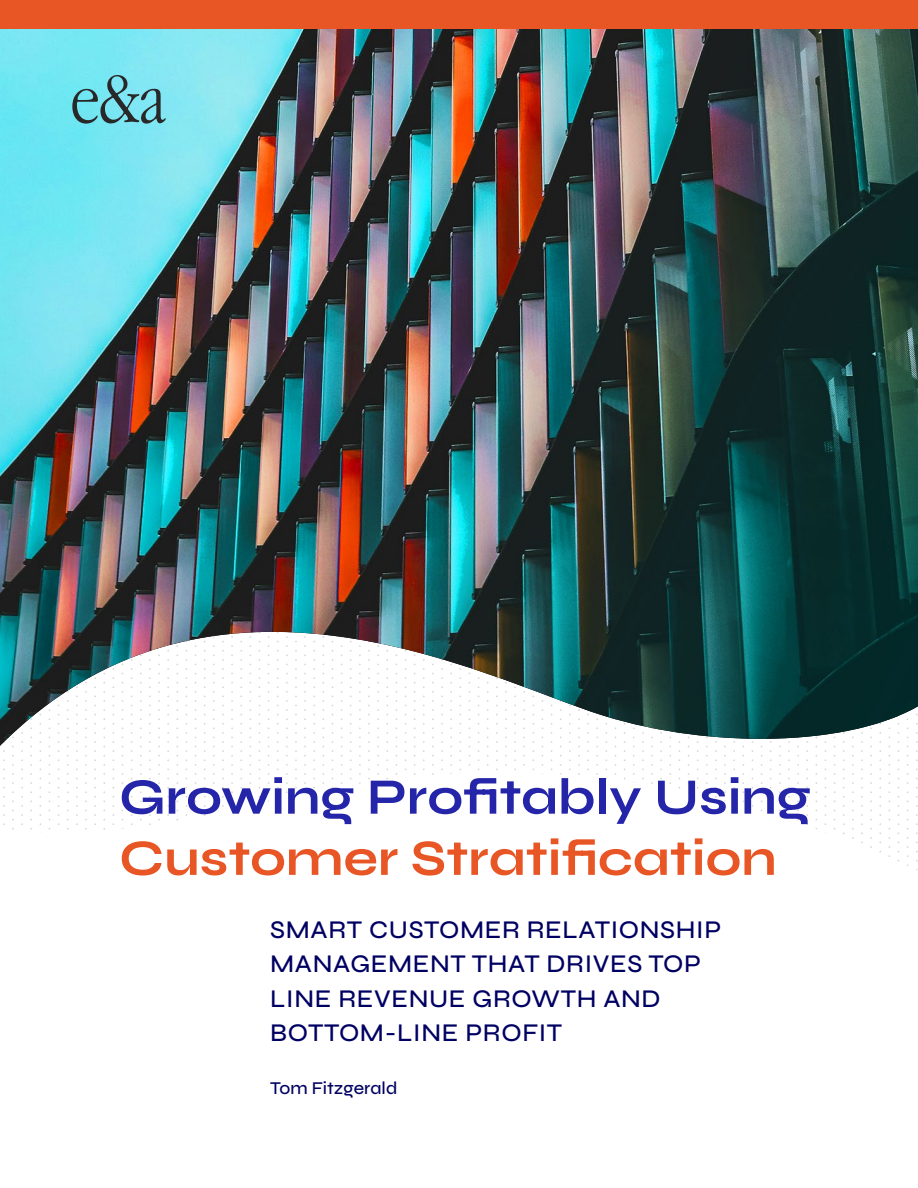
<style>
.page{position:relative;width:918px;height:1188px;background:#fff}
.page>*{position:absolute;margin:0;border:0;box-sizing:border-box;transform-origin:0 0}
.t1{font:700 51px "Syne";color:#2525aa}
.t2{font:700 51px "Syne";color:#e95625}
.t3{font:500 25.5px/34.5px "Syne";letter-spacing:.025em;color:#000063}
.t4{font:500 18px "Syne";color:#000063}
</style>
<div class="page">
<img style="left:0;top:28px;width:918px;height:669px">
<svg style="left:0;top:697px;width:918px;height:173px"></svg>
<div style="left:0;top:0;width:918px;height:28px;background:#e95625"></div>
<svg style="left:100px;top:75px;width:39px;height:49px;background:#62adb7"></svg>
<svg style="left:141px;top:89px;width:25px;height:35px"></svg>
<svg style="left:72px;top:89px;width:26px;height:35px"></svg>
<h1 class="t1" style="left:119px;top:765px;width:693px">Growing Profitably Using</h1>
<h1 class="t2" style="left:119px;top:826px;width:659px">Customer Stratification</h1>
<p class="t3" style="left:270px;top:911px;width:453px">SMART CUSTOMER RELATIONSHIP<br>MANAGEMENT THAT DRIVES TOP<br>LINE REVENUE GROWTH AND<br>BOTTOM-LINE PROFIT</p>
<p class="t4" style="left:270px;top:1077px;width:129px">Tom Fitzgerald</p>
</div>
